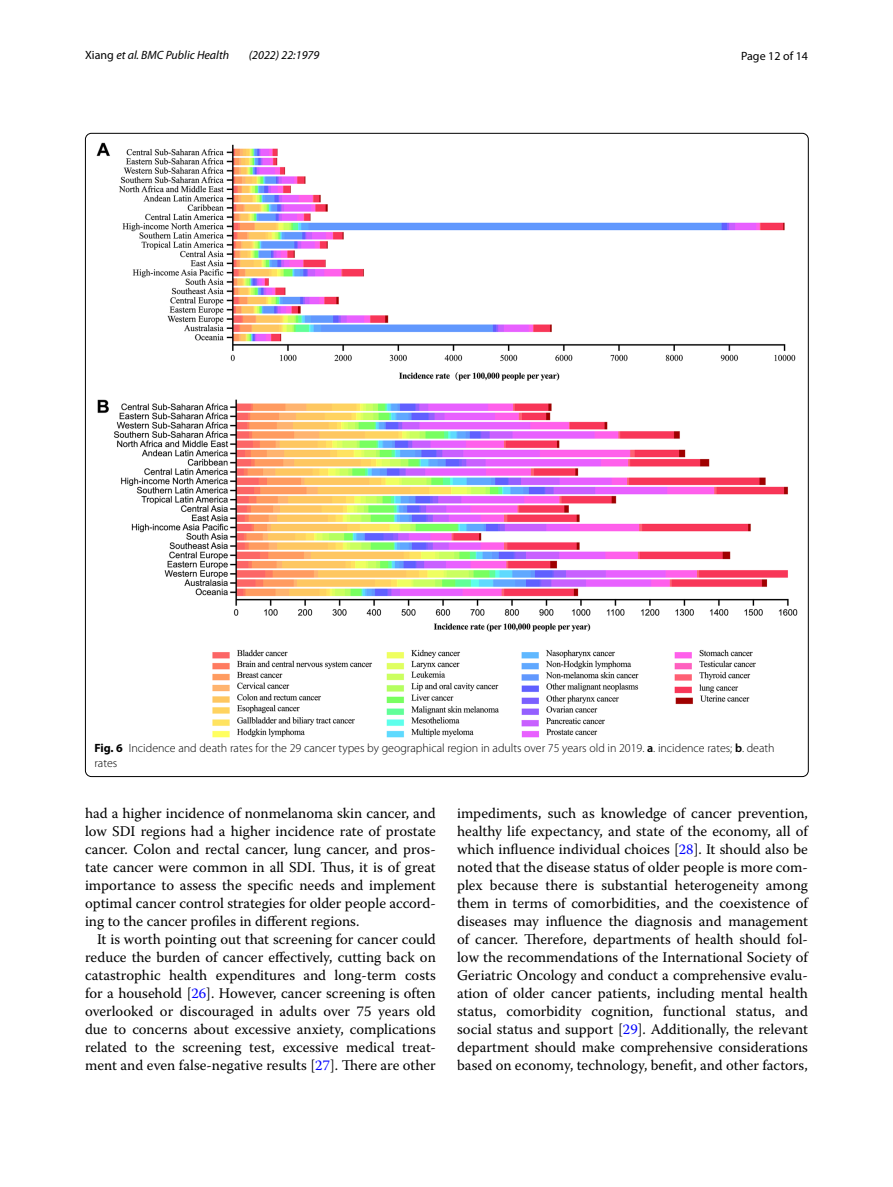
<style>
.page{position:relative;width:893px;height:1187px;background:#fff}
.page>*{position:absolute;margin:0;border:0;box-sizing:border-box;transform-origin:0 0}
.t1{font:14.7px/18px "Warnock Pro";color:#000;text-align:justify}
.t2{font:300 12px/15px "Myriad Pro";color:#000}
.t3{font:italic 12px "Myriad Pro";color:#000}
.t4{font:12px "Myriad Pro";color:#000}
.s1{font-style:normal}
.s2{font-weight:700}
.s3{font-weight:600}
.s4{color:#00f}
</style>
<div class="page">
<img style="left:97px;top:142px;width:700px;height:595px">
<p class="t3" style="left:85px;top:48px;width:146px"><span class="s1">Xiang</span> et al. BMC Public Health</p>
<p class="t3" style="left:249px;top:48px;width:72px">(2022) 22:1979</p>
<p class="t4" style="left:741px;top:48px;width:68px">Page 12 of 14</p>
<p class="t2" style="left:94px;top:740px;width:682px"><span class="s2">Fig. 6</span> Incidence and death rates for the 29 cancer types by geographical region in adults over 75 years old in 2019. <span class="s3">a</span>. incidence rates; <span class="s3">b</span>. death rates</p>
<p class="t1" style="left:85px;top:804px;width:352px">had a higher incidence of nonmelanoma skin cancer, and low SDI regions had a higher incidence rate of prostate cancer. Colon and rectal cancer, lung cancer, and pros&shy;tate cancer were common in all SDI. Thus, it is of great importance to assess the specific needs and implement optimal cancer control strategies for older people accord&shy;ing to the cancer profiles in different regions.</p>
<p class="t1" style="left:85px;top:930px;width:352px;text-indent:12px">It is worth pointing out that screening for cancer could reduce the burden of cancer effectively, cutting back on catastrophic health expenditures and long-term costs for a household [<span class="s4">26</span>]. However, cancer screening is often overlooked or discouraged in adults over 75 years old due to concerns about excessive anxiety, complications related to the screening test, excessive medical treat&shy;ment and even false-negative results [<span class="s4">27</span>]. There are other</p>
<p class="t1" style="left:457px;top:804px;width:352px">impediments, such as knowledge of cancer prevention, healthy life expectancy, and state of the economy, all of which influence individual choices [<span class="s4">28</span>]. It should also be noted that the disease status of older people is more com&shy;plex because there is substantial heterogeneity among them in terms of comorbidities, and the coexistence of diseases may influence the diagnosis and management of cancer. Therefore, departments of health should fol&shy;low the recommendations of the International Society of Geriatric Oncology and conduct a comprehensive evalu&shy;ation of older cancer patients, including mental health status, comorbidity cognition, functional status, and social status and support [<span class="s4">29</span>]. Additionally, the relevant department should make comprehensive considerations based on economy, technology, benefit, and other factors,</p>
</div>
